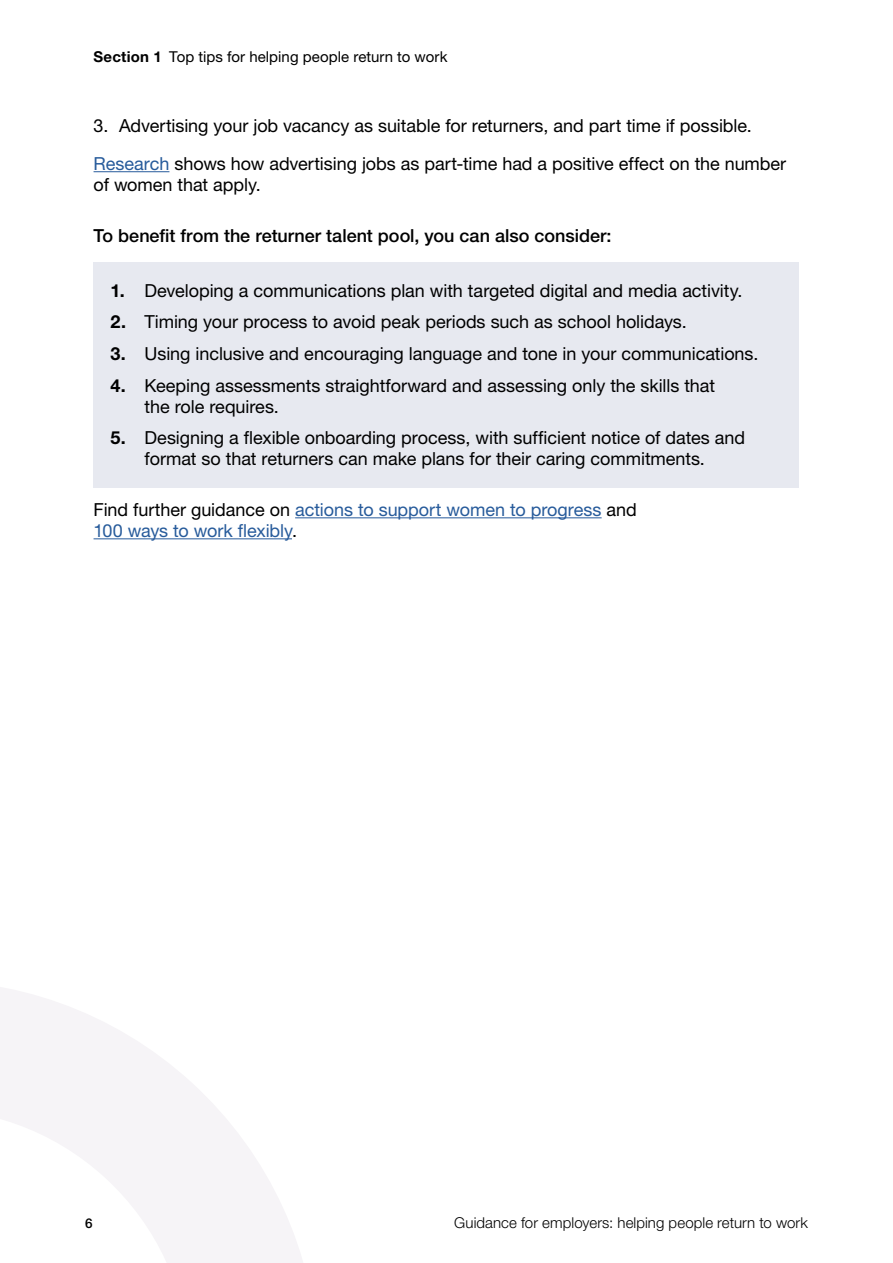
<style>
.page{position:relative;width:893px;height:1263px;background:#fff}
.page>*{position:absolute;margin:0;border:0;box-sizing:border-box;transform-origin:0 0}
.Body_Copy{font:18px/21px "Helvetica Neue LT Pro";letter-spacing:-.005em;color:#000}
.Body_Copy-2{font:18px/21px "Helvetica Neue LT Pro";letter-spacing:-.005em;color:#275b9b}
.Body_Copy_Bold{font:500 18px "Helvetica Neue LT Pro";color:#000}
.t1{font:300 15px "Helvetica Neue LT Pro";letter-spacing:.005em;color:#000}
.t2{font:15px "Helvetica Neue LT Pro";letter-spacing:.005em;color:#000}
.t3{font:500 13.5px "Helvetica Neue LT Pro";color:#000}
.s1{font-weight:700}
.s2{color:#275b9b}
.s3{color:#000}
</style>
<div class="page">
<svg style="left:0;top:987px;width:303px;height:276px;fill:#f6f4f7"></svg>
<hr style="left:94px;top:171px;width:75px;height:1px;background:#275b9b">
<div style="left:94px;top:263px;width:705px;height:56px;background:#e7e9f0"></div>
<div style="left:94px;top:294px;width:705px;height:56px;background:#e7e9f0"></div>
<div style="left:94px;top:326px;width:705px;height:56px;background:#e7e9f0"></div>
<div style="left:94px;top:357px;width:705px;height:78px;background:#e7e9f0"></div>
<div style="left:94px;top:410px;width:705px;height:77px;background:#e7e9f0"></div>
<hr style="left:295px;top:517px;width:307px;height:1px;background:#275b9b">
<hr style="left:94px;top:538px;width:198px;height:1px;background:#275b9b">
<p class="t2" style="left:94px;top:47px;width:355px"><span class="s1">Section 1</span> Top tips for helping people return to work</p>
<p class="Body_Copy" style="left:94px;top:115px;width:660px">3. Advertising your job vacancy as suitable for returners, and part time if possible.</p>
<p class="Body_Copy" style="left:94px;top:153px;width:694px"><span class="s2">Research</span> shows how advertising jobs as part-time had a positive effect on the number of women that apply.</p>
<p class="Body_Copy_Bold" style="left:94px;top:225px;width:520px">To benefit from the returner talent pool, you can also consider:</p>
<p class="Body_Copy" style="left:111px;top:280px;width:634px"><span class="s1">1.</span> Developing a communications plan with targeted digital and media activity.</p>
<p class="Body_Copy" style="left:111px;top:311px;width:578px"><span class="s1">2.</span> Timing your process to avoid peak periods such as school holidays.</p>
<p class="Body_Copy" style="left:111px;top:343px;width:649px"><span class="s1">3.</span> Using inclusive and encouraging language and tone in your communications.</p>
<p class="Body_Copy" style="left:145px;top:374px;width:572px;text-indent:-34px"><span class="s1">4.</span> Keeping assessments straightforward and assessing only the skills that the role requires.</p>
<p class="Body_Copy" style="left:111px;top:427px;width:636px;text-align:center"><span class="s1">5.</span> Designing a flexible onboarding process, with sufficient notice of dates and format so that returners can make plans for their caring commitments.</p>
<p class="Body_Copy-2" style="left:94px;top:499px;width:545px"><span class="s3">Find further guidance on</span> actions to support women to progress <span class="s3">and<br></span>100 ways to work flexibly<span class="s3">.</span></p>
<p class="t3" style="left:85px;top:1215px;width:9px">6</p>
<p class="t1" style="left:454px;top:1213px;width:355px">Guidance for employers: helping people return to work</p>
</div>
